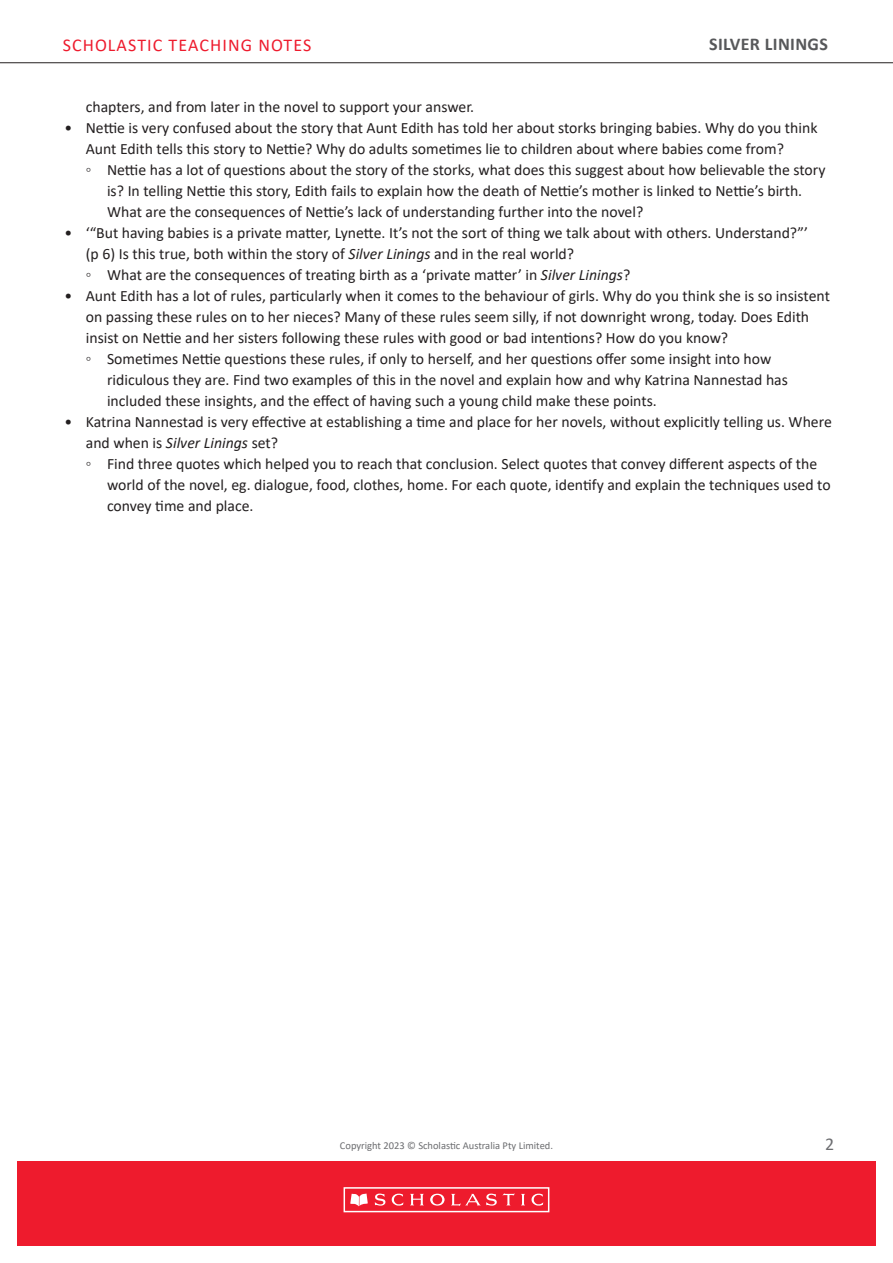
<style>
.page{position:relative;width:893px;height:1263px;background:#fff}
.page>*{position:absolute;margin:0;border:0;box-sizing:border-box;transform-origin:0 0}
.t1{font:18px "Calibri";letter-spacing:.06em;color:#ee1b2d}
.t2{font:700 18px "Calibri";letter-spacing:.02em;color:#57585a}
.t3{font:18px "Calibri";color:#6c6d70}
.t4{font:15.75px/21px "Calibri";color:#231f20}
.t5{font:10.5px "Calibri";color:#6c6d70}
.s1{font-style:italic}
</style>
<div class="page">
<div style="left:17px;top:1161px;width:859px;height:85px;background:#ee1b2d"></div>
<div style="left:344px;top:1187px;width:205px;height:25px;border:2px solid #fff"></div>
<svg style="left:350px;top:1193px;width:18px;height:13px"></svg>
<svg style="left:375px;top:1193px;width:28px;height:13px"></svg>
<svg style="left:410px;top:1194px;width:14px;height:11px"></svg>
<svg style="left:521px;top:1194px;width:4px;height:11px"></svg>
<svg style="left:531px;top:1193px;width:12px;height:13px"></svg>
<svg style="left:430px;top:1194px;width:15px;height:11px"></svg>
<svg style="left:451px;top:1193px;width:64px;height:13px"></svg>
<hr style="left:0;top:62px;width:893px;height:1px;background:#231f20">
<p class="t1" style="left:63px;top:32px;width:250px">SCHOLASTIC TEACHING NOTES</p>
<p class="t2" style="left:709px;top:31px;width:120px">SILVER LININGS</p>
<p class="t4" style="left:86px;top:96px;width:390px">chapters, and from later in the novel to support your answer.</p>
<p class="t4" style="left:86px;top:117px;width:733px;text-indent:-21px">• Nettie is very confused about the story that Aunt Edith has told her about storks bringing babies. Why do you think<br>Aunt Edith tells this story to Nettie? Why do adults sometimes lie to children about where babies come from?</p>
<p class="t4" style="left:107px;top:159px;width:720px;text-indent:-21px">◦ Nettie has a lot of questions about the story of the storks, what does this suggest about how believable the story is? In telling Nettie this story, Edith fails to explain how the death of Nettie’s mother is linked to Nettie’s birth.<br>What are the consequences of Nettie’s lack of understanding further into the novel?</p>
<p class="t4" style="left:86px;top:222px;width:724px;text-indent:-21px">• ‘“But having babies is a private matter, Lynette. It’s not the sort of thing we talk about with others. Understand?”’ (p 6) Is this true, both within the story of <span class="s1">Silver Linings</span> and in the real world?</p>
<p class="t4" style="left:86px;top:264px;width:546px">◦ What are the consequences of treating birth as a ‘private matter’ in <span class="s1">Silver Linings</span>?</p>
<p class="t4" style="left:86px;top:285px;width:746px;text-indent:-21px">• Aunt Edith has a lot of rules, particularly when it comes to the behaviour of girls. Why do you think she is so insistent on passing these rules on to her nieces? Many of these rules seem silly, if not downright wrong, today. Does Edith insist on Nettie and her sisters following these rules with good or bad intentions? How do you know?</p>
<p class="t4" style="left:107px;top:348px;width:682px;text-indent:-21px">◦ Sometimes Nettie questions these rules, if only to herself, and her questions offer some insight into how ridiculous they are. Find two examples of this in the novel and explain how and why Katrina Nannestad has included these insights, and the effect of having such a young child make these points.</p>
<p class="t4" style="left:86px;top:411px;width:748px;text-indent:-21px">• Katrina Nannestad is very effective at establishing a time and place for her novels, without explicitly telling us. Where and when is <span class="s1">Silver Linings</span> set?</p>
<p class="t4" style="left:107px;top:453px;width:725px;text-indent:-21px">◦ Find three quotes which helped you to reach that conclusion. Select quotes that convey different aspects of the world of the novel, eg. dialogue, food, clothes, home. For each quote, identify and explain the techniques used to convey time and place.</p>
<p class="t5" style="left:340px;top:1138px;width:215px">Copyright 2023 © Scholastic Australia Pty Limited.</p>
<p class="t3" style="left:825px;top:1131px;width:11px">2</p>
</div>
